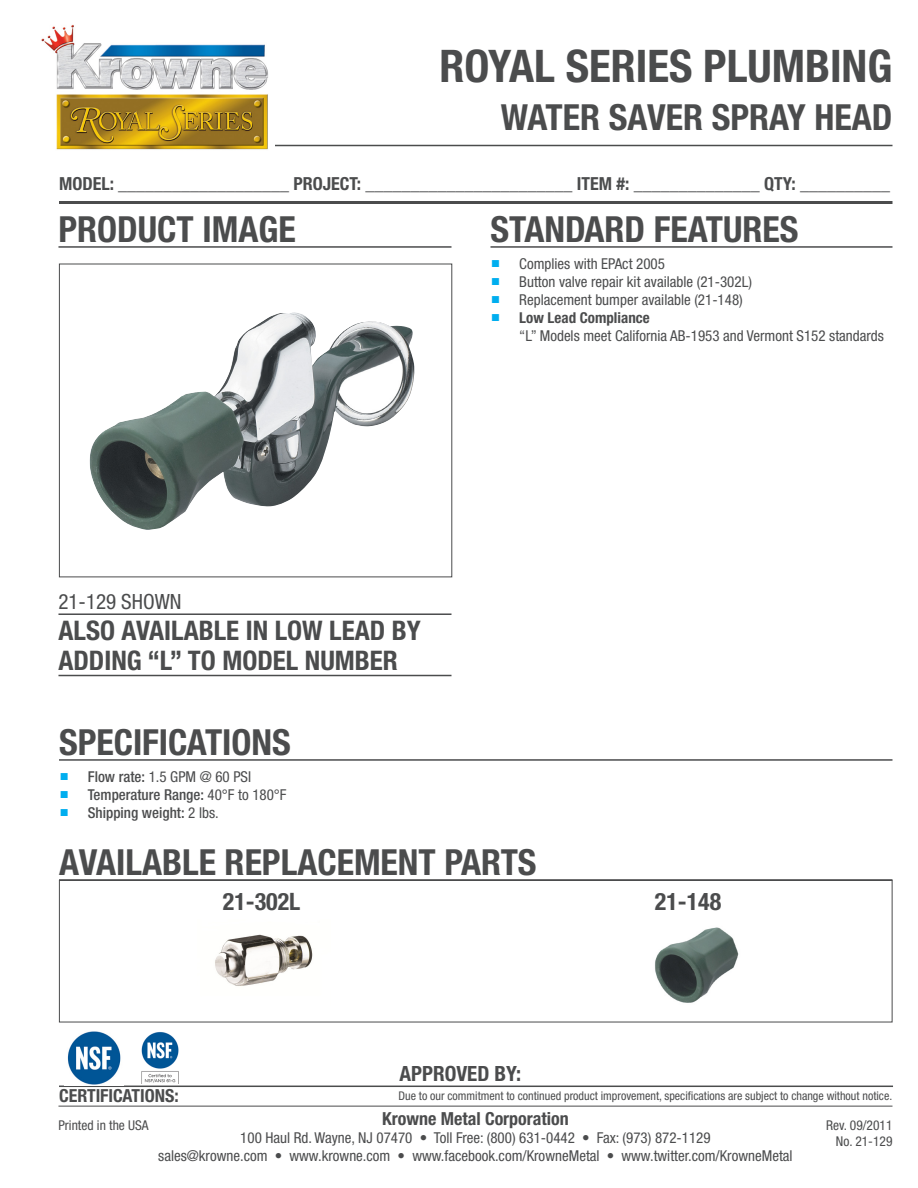
<style>
.page{position:relative;width:918px;height:1188px;background:#fff}
.page>*{position:absolute;margin:0;border:0;box-sizing:border-box;transform-origin:0 0}
.t1{font:700 condensed 45px "Helvetica Neue LT Std";color:#4b4c4d}
.t2{font:700 condensed 36px "Helvetica Neue LT Std";color:#4b4c4d}
.t3{font:700 condensed 27px/30px "Helvetica Neue LT Std";color:#4b4c4d}
.t4{font:700 condensed 24px "Helvetica Neue LT Std";color:#4b4c4d}
.t5{font:700 condensed 21px "Helvetica Neue LT Std";color:#4b4c4d}
.t6{font:condensed 21px "Helvetica Neue LT Std";color:#4b4c4d}
.t7{font:700 condensed 18px "Helvetica Neue LT Std";color:#4b4c4d}
.t8{font:condensed 15px/18px "Helvetica Neue LT Std";color:#4b4c4d}
.t9{font:500 condensed 15px "Helvetica Neue LT Std";color:#4b4c4d}
.t10{font:condensed 13.5px "Helvetica Neue LT Std";color:#4b4c4d}
.t11{font:condensed 12px "Helvetica Neue LT Std";color:#4b4c4d}
.s1{font-family:"Arial Narrow";font-stretch:normal;color:#00aeef}
.s2{font-weight:700}
.s3{font-weight:500}
.s4{font-family:"Arial Narrow";font-weight:400;font-stretch:normal;color:#00aeef}
.s5{font-weight:400}
</style>
<div class="page">
<hr style="left:490px;top:246px;width:402px;height:2px;background:#4b4c4d">
<hr style="left:59px;top:759px;width:834px;height:2px;background:#4b4c4d">
<hr style="left:59px;top:879px;width:834px;height:2px;background:#4b4c4d">
<hr style="left:59px;top:1086px;width:834px;height:1px;background:#4b4c4d">
<hr style="left:58px;top:1106px;width:834px;height:1px;background:#4b4c4d">
<hr style="left:58px;top:145px;width:834px;height:1px;background:#4b4c4d">
<hr style="left:59px;top:201px;width:833px;height:3px;background:#4b4c4d">
<img style="left:41px;top:24px;width:227px;height:66px">
<img style="left:67px;top:1031px;width:54px;height:54px">
<hr style="left:58px;top:246px;width:393px;height:2px;background:#4b4c4d">
<hr style="left:58px;top:613px;width:393px;height:2px;background:#4b4c4d">
<hr style="left:58px;top:675px;width:393px;height:1px;background:#4b4c4d">
<div style="left:59px;top:264px;width:393px;height:313px;border:1px solid #4b4c4d"></div>
<div style="left:59px;top:880px;width:833px;height:142px;border:1px solid #4b4c4d"></div>
<img style="left:141px;top:1032px;width:38px;height:52px">
<div style="left:52px;top:94px;width:223px;height:59px;background:#fff"></div>
<img style="left:56px;top:94px;width:212px;height:56px">
<img style="left:89px;top:312px;width:326px;height:218px">
<img style="left:215px;top:934px;width:98px;height:52px">
<img style="left:655px;top:927px;width:84px;height:76px">
<p class="t1" style="left:439px;top:39px;width:455px">ROYAL SERIES PLUMBING</p>
<p class="t2" style="left:501px;top:96px;width:393px">WATER SAVER SPRAY HEAD</p>
<p class="t7" style="left:59px;top:172px;width:833px">MODEL: ___________________ PROJECT: _______________________ ITEM #: ______________ QTY: __________</p>
<p class="t2" style="left:58px;top:207px;width:239px">PRODUCT IMAGE</p>
<p class="t2" style="left:490px;top:207px;width:310px">STANDARD FEATURES</p>
<p class="t8" style="left:492px;top:255px;width:174px"><span class="s1">■</span> Complies with EPAct 2005</p>
<p class="t8" style="left:492px;top:273px;width:261px"><span class="s1">■</span> Button valve repair kit available (21-302L)</p>
<p class="t8" style="left:492px;top:291px;width:252px"><span class="s1">■</span> Replacement bumper available (21-148)</p>
<p class="t8" style="left:519px;top:309px;width:366px;text-indent:-27px"><span class="s1">■</span> <span class="s2">Low Lead Compliance<br></span>“L” Models meet California AB-1953 and Vermont S152 standards</p>
<p class="t6" style="left:58px;top:589px;width:125px">21-129 SHOWN</p>
<p class="t3" style="left:58px;top:615px;width:364px">ALSO AVAILABLE IN LOW LEAD BY<br>ADDING “L” TO MODEL NUMBER</p>
<p class="t2" style="left:59px;top:720px;width:233px">SPECIFICATIONS</p>
<p class="t8" style="left:61px;top:768px;width:192px"><span class="s1">■</span> <span class="s3">Flow rate:</span> 1.5 GPM @ 60 PSI</p>
<p class="t9" style="left:61px;top:786px;width:227px"><span class="s4">■</span> Temperature Range: <span class="s5">40°F to 180°F</span></p>
<p class="t9" style="left:61px;top:804px;width:159px"><span class="s4">■</span> Shipping weight: <span class="s5">2 lbs.</span></p>
<p class="t2" style="left:59px;top:840px;width:479px">AVAILABLE REPLACEMENT PARTS</p>
<p class="t4" style="left:223px;top:886px;width:79px">21-302L</p>
<p class="t4" style="left:655px;top:886px;width:68px">21-148</p>
<p class="t7" style="left:59px;top:1085px;width:121px">CERTIFICATIONS:</p>
<p class="t5" style="left:400px;top:1061px;width:123px">APPROVED BY:</p>
<p class="t11" style="left:398px;top:1089px;width:495px">Due to our commitment to continued product improvement, specifications are subject to change without notice.</p>
<p class="t10" style="left:58px;top:1117px;width:92px">Printed in the USA</p>
<p class="t7" style="left:382px;top:1108px;width:188px">Krowne Metal Corporation</p>
<p class="t8" style="left:240px;top:1129px;width:472px">100 Haul Rd. Wayne, NJ 07470 • Toll Free: (800) 631-0442 • Fax: (973) 872-1129</p>
<p class="t8" style="left:158px;top:1147px;width:636px">sales@krowne.com • www.krowne.com • www.facebook.com/KrowneMetal • www.twitter.com/KrowneMetal</p>
<p class="t10" style="left:826px;top:1117px;width:68px">Rev. 09/2011</p>
<p class="t10" style="left:836px;top:1133px;width:58px">No. 21-129</p>
</div>
